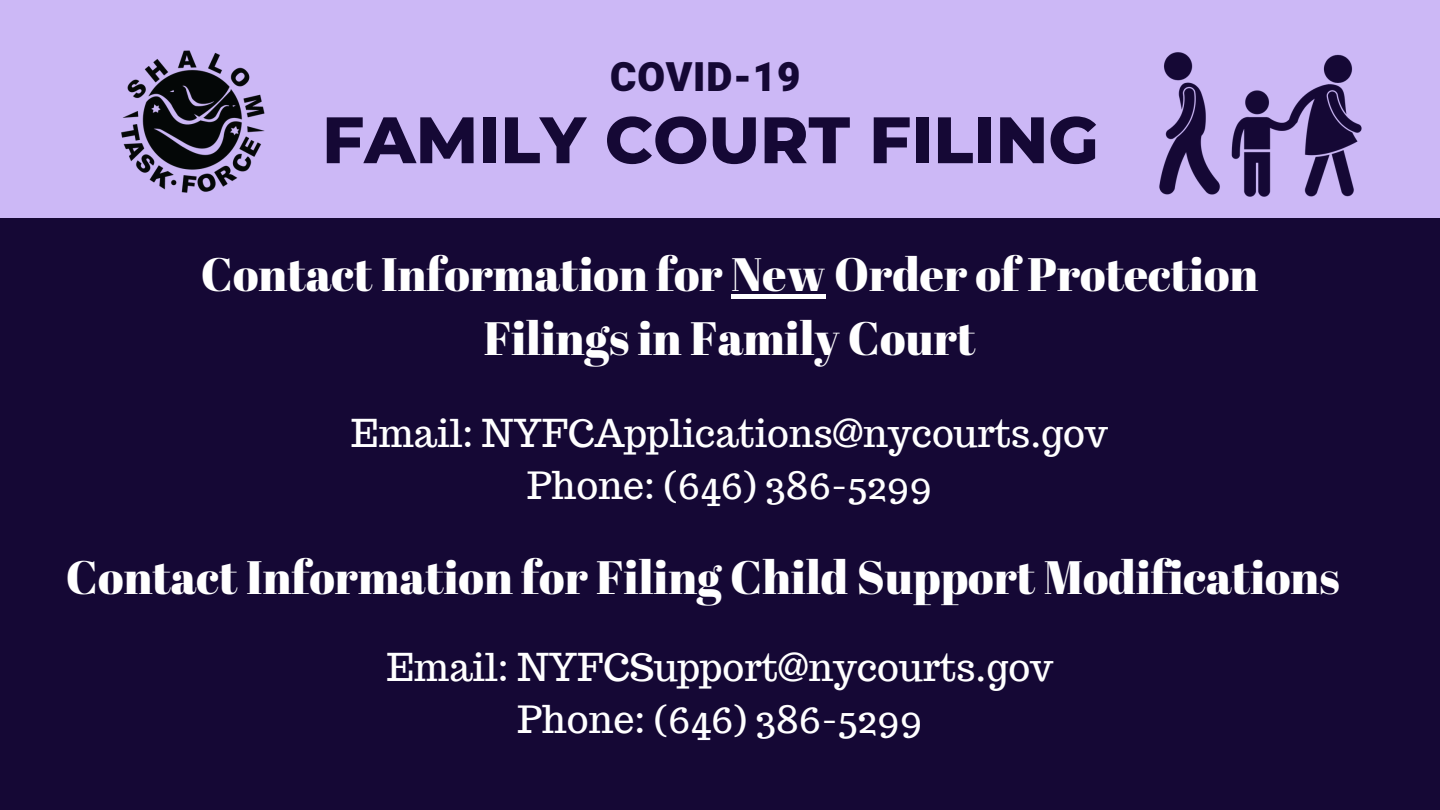
<style>
.page{position:relative;width:1440px;height:810px;background:#150835}
.page>*{position:absolute;margin:0;border:0;box-sizing:border-box;transform-origin:0 0}
.t1{font:800 65.5px "Montserrat";color:#150835}
.t2{font:46.8px/64.6px "Abril Fatface";color:#fff;text-align:center}
.t3{font:900 40.1px "Heebo";letter-spacing:.02em;color:#150835}
.t4{font:37.6px/52.2px "Trocchi";color:#fff;text-align:center}
</style>
<div class="page">
<div style="left:0;top:0;width:1440px;height:218px;background:#ccb8f6"></div>
<img style="left:1159px;top:52px;width:203px;height:145px">
<img style="left:121px;top:50px;width:144px;height:143px">
<hr style="left:731px;top:294px;width:95px;height:4px;background:#fff">
<p class="t3" style="left:610px;top:49px;width:192px">COVID-19</p>
<h1 class="t1" style="left:322px;top:100px;width:778px">FAMILY COURT FILING</h1>
<p class="t2" style="left:201px;top:240px;width:1059px">Contact Information for New Order of Protection<br>Filings in Family Court</p>
<p class="t4" style="left:351px;top:407px;width:758px">Email: NYFCApplications@nycourts.gov<br>Phone: (646) 386-5299</p>
<p class="t2" style="left:66px;top:543px;width:1275px">Contact Information for Filing Child Support Modifications</p>
<p class="t4" style="left:387px;top:642px;width:668px;line-height:51.9px">Email: NYFCSupport@nycourts.gov<br>Phone: (646) 386-5299</p>
</div>
